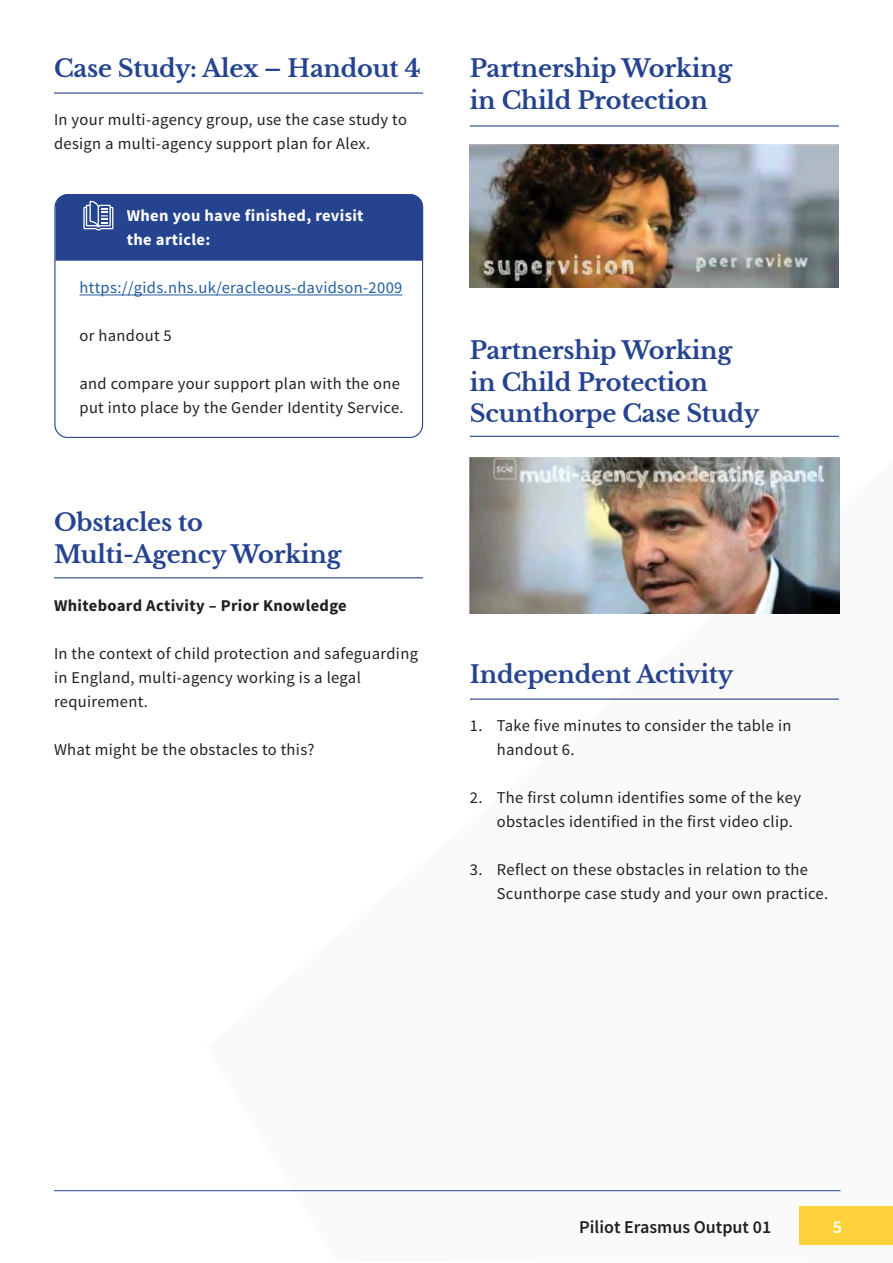
<style>
.page{position:relative;width:893px;height:1263px;background:#fff}
.page>*{position:absolute;margin:0;border:0;box-sizing:border-box;transform-origin:0 0}
.t1{font:700 24px/31.5px "Libre Baskerville";letter-spacing:-.01em;color:#25438f}
.t2{font:600 18px "Source Sans Pro";color:#231f20}
.t3{font:600 18px "Source Sans Pro";color:#fff}
.t4{font:16.5px/24px "Source Sans Pro";letter-spacing:.02em;color:#231f20}
.t5{font:16.5px "Source Sans Pro";letter-spacing:.02em;color:#215e9e}
.t6{font:700 16.5px/24px "Source Sans Pro";letter-spacing:.02em;color:#fff}
.t7{font:700 16.5px "Source Sans Pro";letter-spacing:.02em;color:#231f20}
</style>
<div class="page">
<div style="left:799px;top:1206px;width:94px;height:39px;background:#ffd13a"></div>
<hr style="left:54px;top:1190px;width:786px;height:1px;background:#25438f">
<div style="left:56px;top:194px;width:367px;height:67px;background:#25438f"></div>
<hr style="left:80px;top:295px;width:322px;height:1px;background:#215e9e">
<hr style="left:54px;top:92px;width:369px;height:2px;background:#25438f">
<hr style="left:470px;top:698px;width:369px;height:2px;background:#25438f">
<hr style="left:54px;top:577px;width:369px;height:1px;background:#25438f">
<hr style="left:470px;top:436px;width:369px;height:1px;background:#25438f">
<hr style="left:470px;top:125px;width:369px;height:2px;background:#25438f">
<img style="left:470px;top:145px;width:369px;height:142px">
<img style="left:470px;top:457px;width:369px;height:156px">
<h1 class="t1" style="left:54px;top:53px;width:368px">Case Study: Alex – Handout 4</h1>
<p class="t4" style="left:54px;top:108px;width:354px">In your multi-agency group, use the case study to design a multi-agency support plan for Alex.</p>
<p class="t6" style="left:127px;top:204px;width:238px">When you have finished, revisit the article:</p>
<p class="t5" style="left:80px;top:278px;width:324px">https://gids.nhs.uk/eracleous-davidson-2009</p>
<p class="t4" style="left:80px;top:324px;width:94px">or handout 5</p>
<p class="t4" style="left:80px;top:372px;width:326px">and compare your support plan with the one put into place by the Gender Identity Service.</p>
<h1 class="t1" style="left:54px;top:507px;width:289px">Obstacles to<br>Multi-Agency Working</h1>
<p class="t7" style="left:54px;top:595px;width:294px">Whiteboard Activity – Prior Knowledge</p>
<p class="t4" style="left:54px;top:642px;width:366px">In the context of child protection and safeguarding in England, multi-agency working is a legal requirement.</p>
<p class="t4" style="left:54px;top:738px;width:262px">What might be the obstacles to this?</p>
<h1 class="t1" style="left:470px;top:53px;width:264px">Partnership Working in Child Protection</h1>
<h1 class="t1" style="left:470px;top:335px;width:291px">Partnership Working in Child Protection<br>Scunthorpe Case Study</h1>
<h1 class="t1" style="left:470px;top:659px;width:265px">Independent Activity</h1>
<p class="t4" style="left:497px;top:714px;width:296px;text-indent:-27px">1. Take five minutes to consider the table in handout 6.</p>
<p class="t4" style="left:497px;top:786px;width:306px;text-indent:-27px">2. The first column identifies some of the key obstacles identified in the first video clip.</p>
<p class="t4" style="left:497px;top:858px;width:333px;text-indent:-27px">3. Reflect on these obstacles in relation to the<br>Scunthorpe case study and your own practice.</p>
<p class="t2" style="left:579px;top:1215px;width:194px">Piliot Erasmus Output 01</p>
<p class="t3" style="left:833px;top:1215px;width:11px">5</p>
</div>
